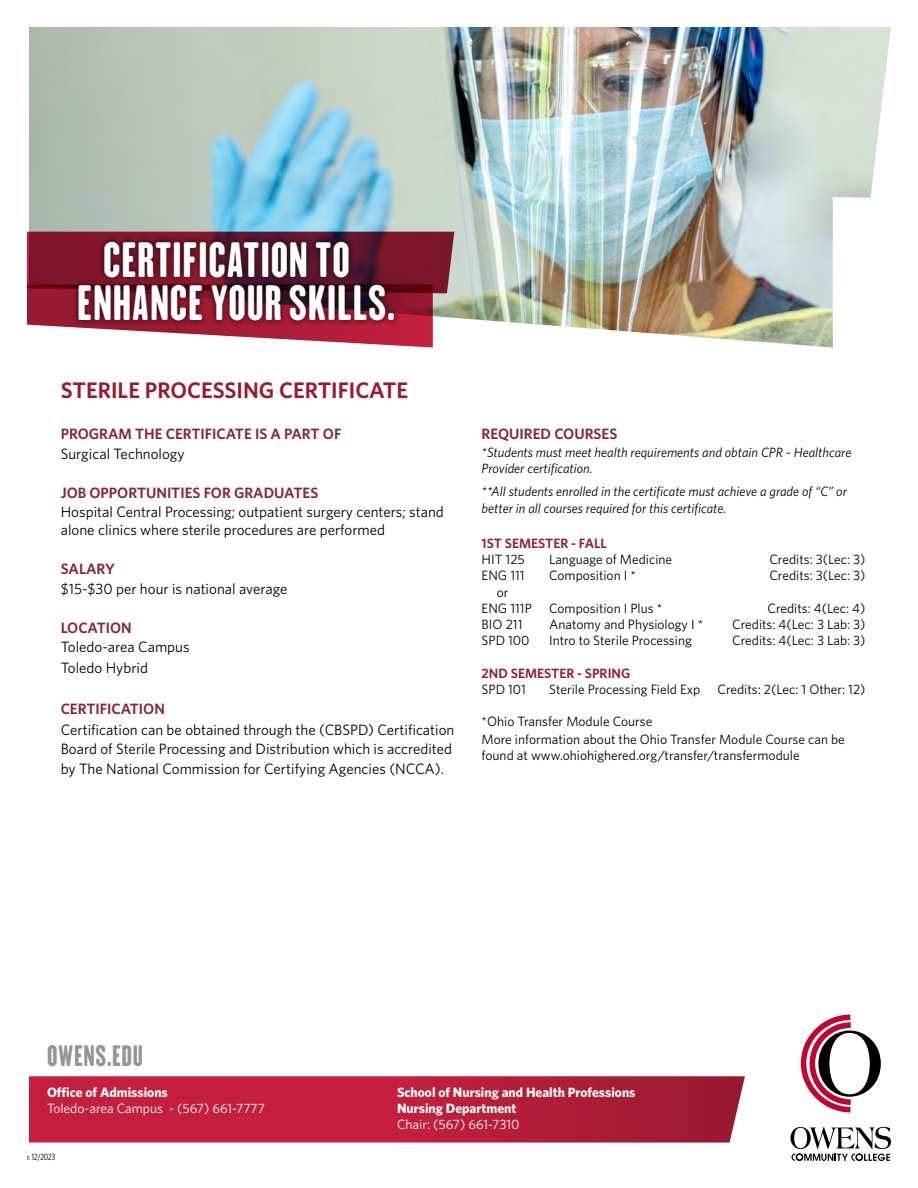
<style>
.page{position:relative;width:918px;height:1188px;background:#fff}
.page>*{position:absolute;margin:0;border:0;box-sizing:border-box;transform-origin:0 0}
.t1{font:45.3px/44px "H.H.Samuel";letter-spacing:.015em;color:#fff;text-align:center}
.t2{font:27px "H.H.Samuel";letter-spacing:.02em;color:#939598}
.t3{font:600 22.5px "Whitney";color:#981a30}
.t4{font:15px/19.5px "Whitney";color:#000}
.t5{font:600 15px "Whitney";color:#892532}
.t6{font:13.5px/16.2px "Whitney";color:#000}
.t7{font:italic 13.5px/16.2px "Whitney";color:#000}
.t8{font:700 13.5px/16.2px "Whitney";color:#fff}
.t9{font:13.5px "Whitney";color:#fff}
.t10{font:600 13.5px "Whitney";color:#981a30}
.t11{font:9px "Whitney Condensed";color:#000}
</style>
<div class="page">
<img style="left:28px;top:27px;width:863px;height:321px">
<svg style="left:801px;top:1015px;width:80px;height:97px"></svg>
<svg style="left:791px;top:1127px;width:100px;height:34px"></svg>
<svg style="left:29px;top:1076px;width:716px;height:67px;background:#bb223f"></svg>
<svg style="left:27px;top:232px;width:427px;height:116px"></svg>
<div style="left:72px;top:235px;width:329px;height:93px;background:#000;opacity:.75"></div>
<h1 class="t1" style="left:77px;top:237px;width:320px">CERTIFICATION TO<br>ENHANCE YOUR SKILLS.</h1>
<h3 class="t3" style="left:61px;top:375px;width:349px">STERILE PROCESSING CERTIFICATE</h3>
<p class="t5" style="left:61px;top:424px;width:282px">PROGRAM THE CERTIFICATE IS A PART OF</p>
<p class="t4" style="left:61px;top:444px;width:125px">Surgical Technology</p>
<p class="t5" style="left:61px;top:483px;width:259px">JOB OPPORTUNITIES FOR GRADUATES</p>
<p class="t4" style="left:61px;top:503px;width:385px;line-height:18px">Hospital Central Processing; outpatient surgery centers; stand alone clinics where sterile procedures are performed</p>
<p class="t5" style="left:61px;top:559px;width:56px">SALARY</p>
<p class="t4" style="left:61px;top:579px;width:228px">$15-$30 per hour is national average</p>
<p class="t5" style="left:61px;top:618px;width:73px">LOCATION</p>
<p class="t4" style="left:61px;top:636px;width:130px;line-height:21px">Toledo-area Campus<br>Toledo Hybrid</p>
<p class="t5" style="left:61px;top:699px;width:106px">CERTIFICATION</p>
<p class="t4" style="left:61px;top:720px;width:395px">Certification can be obtained through the (CBSPD) Certification<br>Board of Sterile Processing and Distribution which is accredited by The National Commission for Certifying Agencies (NCCA).</p>
<p class="t5" style="left:482px;top:424px;width:137px">REQUIRED COURSES</p>
<p class="t7" style="left:482px;top:444px;width:371px">*Students must meet health requirements and obtain CPR - Healthcare<br>Provider certification.</p>
<p class="t7" style="left:482px;top:483px;width:367px">**All students enrolled in the certificate must achieve a grade of “C” or better in all courses required for this certificate.</p>
<p class="t10" style="left:482px;top:534px;width:127px">1ST SEMESTER - FALL</p>
<p class="t6" style="left:482px;top:551px;width:45px">HIT 125</p>
<p class="t6" style="left:549px;top:551px;width:125px">Language of Medicine</p>
<p class="t6" style="left:769px;top:551px;width:98px">Credits: 3(Lec: 3)</p>
<p class="t6" style="left:482px;top:567px;width:45px">ENG 111</p>
<p class="t6" style="left:549px;top:567px;width:88px">Composition I *</p>
<p class="t6" style="left:769px;top:567px;width:98px">Credits: 3(Lec: 3)</p>
<p class="t6" style="left:482px;top:583px;width:52px;text-indent:15px">or<br>ENG 111P</p>
<p class="t6" style="left:549px;top:600px;width:115px">Composition I Plus *</p>
<p class="t6" style="left:767px;top:600px;width:100px">Credits: 4(Lec: 4)</p>
<p class="t6" style="left:482px;top:616px;width:42px">BIO 211</p>
<p class="t6" style="left:549px;top:616px;width:156px">Anatomy and Physiology I *</p>
<p class="t6" style="left:732px;top:616px;width:135px">Credits: 4(Lec: 3 Lab: 3)</p>
<p class="t6" style="left:482px;top:632px;width:50px">SPD 100</p>
<p class="t6" style="left:549px;top:632px;width:144px">Intro to Sterile Processing</p>
<p class="t6" style="left:732px;top:632px;width:135px">Credits: 4(Lec: 3 Lab: 3)</p>
<p class="t10" style="left:482px;top:664px;width:150px">2ND SEMESTER - SPRING</p>
<p class="t6" style="left:482px;top:681px;width:46px">SPD 101</p>
<p class="t6" style="left:549px;top:681px;width:153px">Sterile Processing Field Exp</p>
<p class="t6" style="left:717px;top:681px;width:150px">Credits: 2(Lec: 1 Other: 12)</p>
<p class="t6" style="left:482px;top:712px;width:365px;line-height:17.7px">*Ohio Transfer Module Course<br>More information about the Ohio Transfer Module Course can be</p>
<p class="t6" style="left:482px;top:747px;width:320px">found at www.ohiohighered.org/transfer/transfermodule</p>
<h2 class="t2" style="left:47px;top:1039px;width:97px">OWENS.EDU</h2>
<p class="t8" style="left:47px;top:1084px;width:122px">Office of Admissions</p>
<p class="t9" style="left:47px;top:1099px;width:219px">Toledo-area Campus - (567) 661-7777</p>
<p class="t11" style="left:27px;top:1151px;width:30px">r. 12/2023</p>
<p class="t8" style="left:397px;top:1084px;width:240px">School of Nursing and Health Professions<br>Nursing Department</p>
<p class="t9" style="left:397px;top:1116px;width:124px">Chair: (567) 661-7310</p>
</div>
